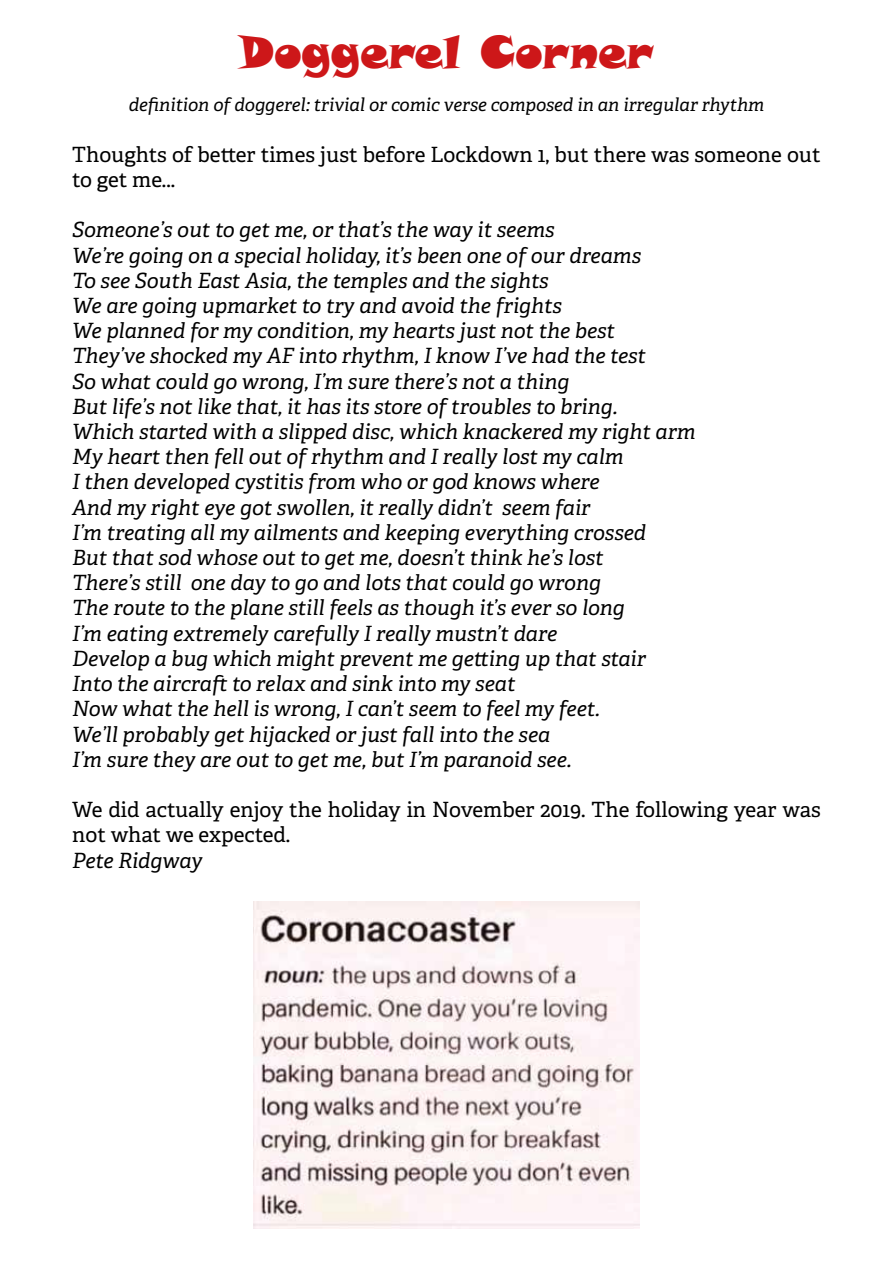
<style>
.page{position:relative;width:893px;height:1263px;background:#fff}
.page>*{position:absolute;margin:0;border:0;box-sizing:border-box;transform-origin:0 0}
.t1{font:45px "Snap ITC";color:#cd1719}
.t2{font:italic 21px/25.2px "Adelle";color:#000}
.t3{font:21px/25.2px "Adelle";color:#000}
.t4{font:italic 18px "Adelle";color:#000}
</style>
<div class="page">
<img style="left:253px;top:901px;width:387px;height:328px">
<h1 class="t1" style="left:239px;top:23px;width:415px">Doggerel Corner</h1>
<p class="t4" style="left:129px;top:92px;width:637px">definition of doggerel: trivial or comic verse composed in an irregular rhythm</p>
<p class="t3" style="left:72px;top:141px;width:750px">Thoughts of better times just before Lockdown 1, but there was someone out to get me...</p>
<p class="t2" style="left:72px;top:216px;width:625px">Someone’s out to get me, or that’s the way it seems<br>We’re going on a special holiday, it’s been one of our dreams<br>To see South East Asia, the temples and the sights<br>We are going upmarket to try and avoid the frights<br>We planned for my condition, my hearts just not the best<br>They’ve shocked my AF into rhythm, I know I’ve had the test<br>So what could go wrong, I’m sure there’s not a thing<br>But life’s not like that, it has its store of troubles to bring.<br>Which started with a slipped disc, which knackered my right arm My heart then fell out of rhythm and I really lost my calm<br>I then developed cystitis from who or god knows where<br>And my right eye got swollen, it really didn’t seem fair<br>I’m treating all my ailments and keeping everything crossed<br>But that sod whose out to get me, doesn’t think he’s lost<br>There’s still one day to go and lots that could go wrong<br>The route to the plane still feels as though it’s ever so long<br>I’m eating extremely carefully I really mustn’t dare<br>Develop a bug which might prevent me getting up that stair<br>Into the aircraft to relax and sink into my seat<br>Now what the hell is wrong, I can’t seem to feel my feet.<br>We’ll probably get hijacked or just fall into the sea<br>I’m sure they are out to get me, but I’m paranoid see.</p>
<p class="t3" style="left:72px;top:796px;width:750px">We did actually enjoy the holiday in November 2019. The following year was not what we expected.</p>
<p class="t2" style="left:72px;top:847px;width:132px">Pete Ridgway</p>
</div>
